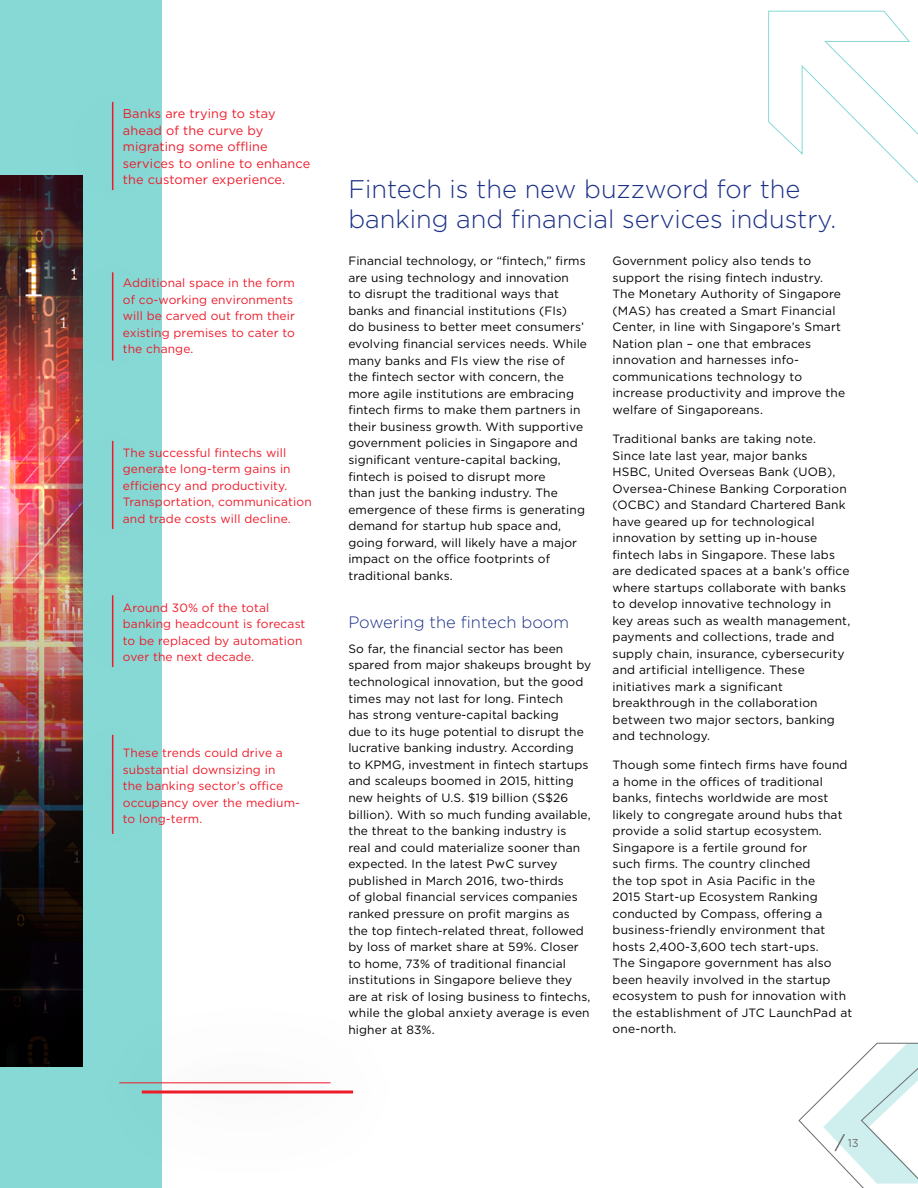
<style>
.page{position:relative;width:918px;height:1188px;background:#fff}
.page>*{position:absolute;margin:0;border:0;box-sizing:border-box;transform-origin:0 0}
.t1{font:300 25.5px/30px "Gotham";color:#1c3087}
.t2{font:300 16.5px "Gotham";color:#1c3087}
.t3{font:12.75px/16.5px "Gotham";letter-spacing:.01em;color:#ed1c2b}
.t4{font:12px/16.5px "Gotham";letter-spacing:.01em;color:#000}
.t5{font:12px/16.5px "Gotham";letter-spacing:.01em;color:#ed1c2b}
.t6{font:11.25px "Gotham";color:#6a6c6d}
</style>
<div class="page">
<div style="left:0;top:0;width:162px;height:1188px;background:#87d9d5"></div>
<img style="left:0;top:176px;width:30px;height:342px">
<img style="left:0;top:518px;width:82px;height:548px">
<div style="left:30px;top:52px;width:165px;height:187px;background:#000;opacity:.75"></div>
<hr style="left:112px;top:102px;width:1px;height:88px;background:#ed1c2b">
<div style="left:77px;top:997px;width:341px;height:190px;background:#000;opacity:.75"></div>
<svg style="left:142px;top:1090px;width:211px;height:4px"></svg>
<div style="left:30px;top:223px;width:165px;height:187px;background:#000;opacity:.75"></div>
<hr style="left:112px;top:272px;width:1px;height:88px;background:#ed1c2b">
<div style="left:30px;top:391px;width:165px;height:187px;background:#000;opacity:.75"></div>
<hr style="left:112px;top:441px;width:1px;height:88px;background:#ed1c2b">
<div style="left:34px;top:546px;width:158px;height:171px;background:#000;opacity:.75"></div>
<hr style="left:112px;top:595px;width:1px;height:72px;background:#ed1c2b">
<div style="left:29px;top:685px;width:167px;height:198px;background:#000;opacity:.75"></div>
<hr style="left:112px;top:735px;width:1px;height:99px;background:#ed1c2b">
<svg style="left:768px;top:11px;width:150px;height:172px"></svg>
<svg style="left:799px;top:1043px;width:119px;height:145px"></svg>
<p class="t3" style="left:123px;top:105px;width:189px">Banks are trying to stay ahead of the curve by migrating some offline services to online to enhance the customer experience.</p>
<p class="t5" style="left:123px;top:275px;width:174px">Additional space in the form of co-working environments will be carved out from their existing premises to cater to the change.</p>
<p class="t5" style="left:123px;top:444px;width:190px">The successful fintechs will generate long-term gains in efficiency and productivity.<br>Transportation, communication and trade costs will decline.</p>
<p class="t5" style="left:123px;top:599px;width:184px">Around 30% of the total banking headcount is forecast to be replaced by automation over the next decade.</p>
<p class="t5" style="left:123px;top:744px;width:179px">These trends could drive a substantial downsizing in<br>the banking sector’s office occupancy over the medium&shy;to long-term.</p>
<h1 class="t1" style="left:348px;top:173px;width:489px">Fintech is the new buzzword for the banking and financial services industry.</h1>
<p class="t4" style="left:348px;top:252px;width:240px">Financial technology, or “fintech,” firms are using technology and innovation<br>to disrupt the traditional ways that banks and financial institutions (FIs)<br>do business to better meet consumers’ evolving financial services needs. While many banks and FIs view the rise of the fintech sector with concern, the more agile institutions are embracing fintech firms to make them partners in their business growth. With supportive government policies in Singapore and significant venture-capital backing, fintech is poised to disrupt more<br>than just the banking industry. The emergence of these firms is generating demand for startup hub space and, going forward, will likely have a major impact on the office footprints of traditional banks.</p>
<h2 class="t2" style="left:348px;top:612px;width:222px">Powering the fintech boom</h2>
<p class="t4" style="left:348px;top:640px;width:245px">So far, the financial sector has been spared from major shakeups brought by technological innovation, but the good times may not last for long. Fintech<br>has strong venture-capital backing<br>due to its huge potential to disrupt the lucrative banking industry. According<br>to KPMG, investment in fintech startups and scaleups boomed in 2015, hitting new heights of U.S. $19 billion (S$26 billion). With so much funding available, the threat to the banking industry is real and could materialize sooner than expected. In the latest PwC survey published in March 2016, two-thirds<br>of global financial services companies ranked pressure on profit margins as the top fintech-related threat, followed by loss of market share at 59%. Closer to home, 73% of traditional financial institutions in Singapore believe they are at risk of losing business to fintechs, while the global anxiety average is even higher at 83%.</p>
<p class="t4" style="left:613px;top:252px;width:234px">Government policy also tends to support the rising fintech industry.<br>The Monetary Authority of Singapore (MAS) has created a Smart Financial Center, in line with Singapore’s Smart Nation plan – one that embraces innovation and harnesses info&shy;communications technology to increase productivity and improve the welfare of Singaporeans.</p>
<p class="t4" style="left:613px;top:430px;width:239px">Traditional banks are taking note.<br>Since late last year, major banks<br>HSBC, United Overseas Bank (UOB), Oversea-Chinese Banking Corporation (OCBC) and Standard Chartered Bank have geared up for technological innovation by setting up in-house fintech labs in Singapore. These labs are dedicated spaces at a bank’s office where startups collaborate with banks to develop innovative technology in key areas such as wealth management, payments and collections, trade and supply chain, insurance, cybersecurity and artificial intelligence. These initiatives mark a significant breakthrough in the collaboration between two major sectors, banking and technology.</p>
<p class="t4" style="left:613px;top:757px;width:241px">Though some fintech firms have found a home in the offices of traditional banks, fintechs worldwide are most likely to congregate around hubs that provide a solid startup ecosystem.<br>Singapore is a fertile ground for<br>such firms. The country clinched<br>the top spot in Asia Pacific in the<br>2015 Start-up Ecosystem Ranking conducted by Compass, offering a business-friendly environment that hosts 2,400-3,600 tech start-ups.<br>The Singapore government has also been heavily involved in the startup ecosystem to push for innovation with the establishment of JTC LaunchPad at one-north.</p>
<p class="t6" style="left:848px;top:1136px;width:12px">13</p>
</div>
